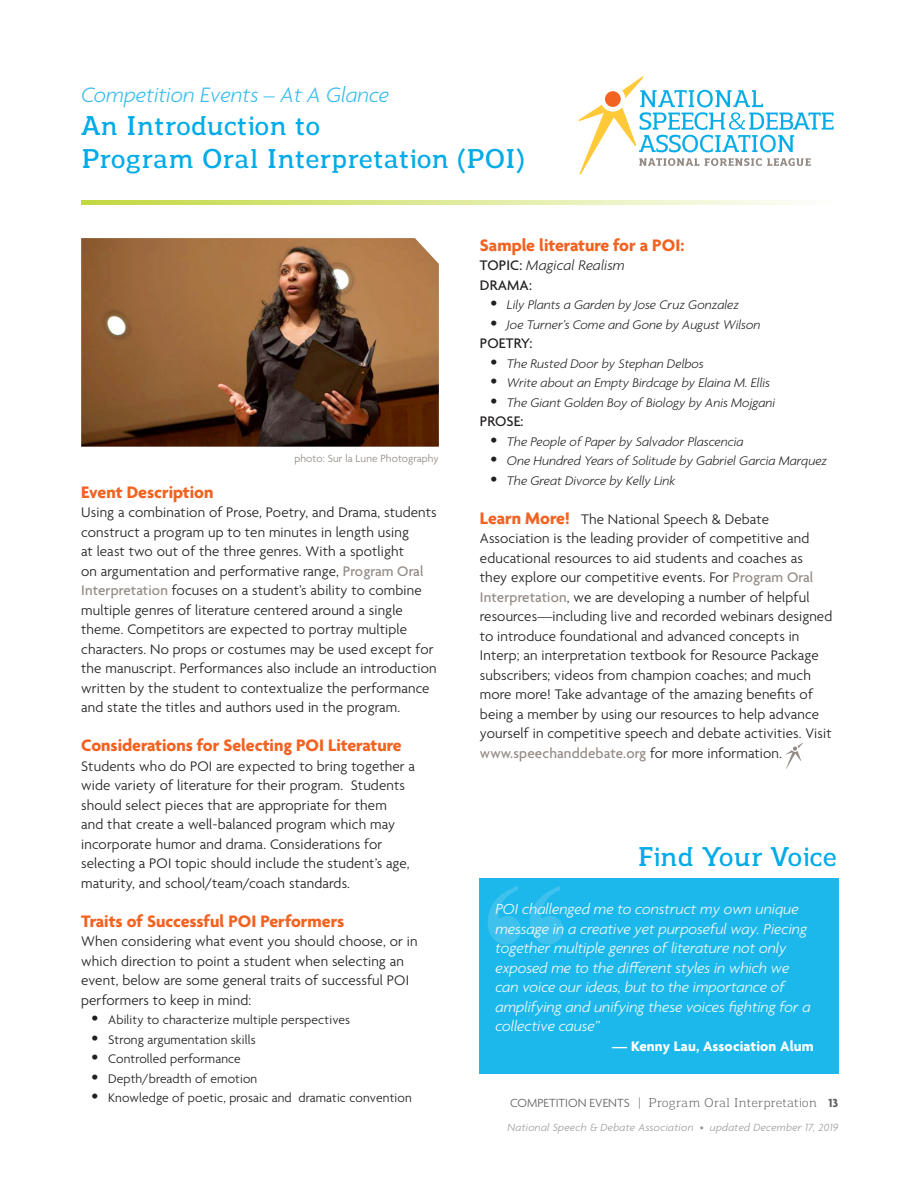
<style>
.page{position:relative;width:918px;height:1188px;background:#fff}
.page>*{position:absolute;margin:0;border:0;box-sizing:border-box;transform-origin:0 0}
.t1{font:700 180px "Times New Roman";color:#fff}
.t2{font:600 27px/33px "Regan Slab";color:#00abe7}
.t3{font:italic 300 22.5px "Agenda";color:#39bbec}
.t4{font:700 18px "Agenda";color:#f26221}
.t5{font:italic 300 15.75px/19.5px "Agenda";color:#fff}
.t6{font:300 15px/19.5px "Agenda";letter-spacing:.01em;color:#231f20}
.t7{font:700 15px "Agenda";letter-spacing:.01em;color:#fff}
.t8{font:italic 300 15px "Agenda";letter-spacing:.01em;color:#231f20}
.t9{font:500 15px "Agenda";letter-spacing:.01em;color:#231f20}
.t10{font:italic 300 13.5px "Agenda";color:#231f20}
.t11{font:300 13.5px "Agenda";letter-spacing:.01em;color:#231f20}
.t12{font:12.75px "Regan Slab";letter-spacing:-.01em;color:#636366}
.t13{font:italic 300 11.25px "Agenda";letter-spacing:.025em;color:#939598}
.t14{font:300 11.25px "Agenda";letter-spacing:.01em;color:#938a84}
.s1{font-weight:500;color:#938a84}
.s2{font-family:"Times";font-weight:400;font-size:18px}
.s3{font-weight:500;font-style:normal}
.s4{font-family:"Times";font-weight:400;font-style:normal;font-size:18px}
.s5{font-weight:700;font-size:18px;color:#f26221}
.s6{font-family:"Agenda";font-weight:300}
.s7{font-family:"Agenda";font-weight:700}
.s8{font-style:normal}
</style>
<div class="page">
<svg style="left:81px;top:200px;width:716px;height:5px;background:#deea99"></svg>
<svg style="left:579px;top:76px;width:255px;height:99px"></svg>
<svg style="left:786px;top:742px;width:17px;height:27px"></svg>
<img style="left:81px;top:238px;width:358px;height:209px">
<div style="left:479px;top:879px;width:359px;height:195px;background:#1db8eb"></div>
<p class="t3" style="left:81px;top:81px;width:310px">Competition Events – At A Glance</p>
<p class="t2" style="left:81px;top:108px;width:445px">An Introduction to<br>Program Oral Interpretation (POI)</p>
<p class="t14" style="left:294px;top:453px;width:146px">photo: Sur la Lune Photography</p>
<p class="t4" style="left:81px;top:482px;width:134px">Event Description</p>
<p class="t6" style="left:81px;top:503px;width:357px">Using a combination of Prose, Poetry, and Drama, students construct a program up to ten minutes in length using<br>at least two out of the three genres. With a spotlight<br>on argumentation and performative range, <span class="s1">Program Oral Interpretation</span> focuses on a student’s ability to combine multiple genres of literature centered around a single theme. Competitors are expected to portray multiple characters. No props or costumes may be used except for the manuscript. Performances also include an introduction written by the student to contextualize the performance and state the titles and authors used in the program.</p>
<p class="t4" style="left:81px;top:736px;width:322px">Considerations for Selecting POI Literature</p>
<p class="t6" style="left:81px;top:757px;width:335px">Students who do POI are expected to bring together a wide variety of literature for their program. Students should select pieces that are appropriate for them<br>and that create a well-balanced program which may incorporate humor and drama. Considerations for selecting a POI topic should include the student’s age, maturity, and school/team/coach standards.</p>
<p class="t4" style="left:81px;top:911px;width:265px">Traits of Successful POI Performers</p>
<p class="t6" style="left:81px;top:932px;width:338px">When considering what event you should choose, or in which direction to point a student when selecting an event, below are some general traits of successful POI performers to keep in mind:</p>
<p class="t11" style="left:92px;top:1012px;width:260px"><span class="s2">•</span> Ability to characterize multiple perspectives</p>
<p class="t11" style="left:92px;top:1032px;width:165px"><span class="s2">•</span> Strong argumentation skills</p>
<p class="t11" style="left:92px;top:1051px;width:150px"><span class="s2">•</span> Controlled performance</p>
<p class="t11" style="left:92px;top:1071px;width:167px"><span class="s2">•</span> Depth/breadth of emotion</p>
<p class="t11" style="left:92px;top:1090px;width:321px"><span class="s2">•</span> Knowledge of poetic, prosaic and dramatic convention</p>
<p class="t4" style="left:480px;top:236px;width:206px">Sample literature for a POI:</p>
<p class="t8" style="left:480px;top:257px;width:146px"><span class="s3">TOPIC:</span> Magical Realism</p>
<p class="t9" style="left:480px;top:277px;width:54px">DRAMA:</p>
<p class="t10" style="left:491px;top:297px;width:250px"><span class="s4">•</span> Lily Plants a Garden by Jose Cruz Gonzalez</p>
<p class="t10" style="left:491px;top:317px;width:271px"><span class="s4">•</span> Joe Turner’s Come and Gone by August Wilson</p>
<p class="t9" style="left:480px;top:336px;width:54px">POETRY:</p>
<p class="t10" style="left:491px;top:356px;width:215px"><span class="s4">•</span> The Rusted Door by Stephan Delbos</p>
<p class="t10" style="left:491px;top:375px;width:281px"><span class="s4">•</span> Write about an Empty Birdcage by Elaina M. Ellis</p>
<p class="t10" style="left:491px;top:395px;width:286px"><span class="s4">•</span> The Giant Golden Boy of Biology by Anis Mojgani</p>
<p class="t9" style="left:480px;top:414px;width:45px">PROSE:</p>
<p class="t10" style="left:491px;top:434px;width:254px"><span class="s4">•</span> The People of Paper by Salvador Plascencia</p>
<p class="t10" style="left:491px;top:453px;width:338px"><span class="s4">•</span> One Hundred Years of Solitude by Gabriel Garcia Marquez</p>
<p class="t10" style="left:491px;top:473px;width:186px"><span class="s4">•</span> The Great Divorce by Kelly Link</p>
<p class="t6" style="left:480px;top:510px;width:354px"><span class="s5">Learn More!</span> The National Speech &amp; Debate Association is the leading provider of competitive and educational resources to aid students and coaches as they explore our competitive events. For <span class="s1">Program Oral Interpretation</span>, we are developing a number of helpful resources—including live and recorded webinars designed to introduce foundational and advanced concepts in Interp; an interpretation textbook for Resource Package subscribers; videos from champion coaches; and much more more! Take advantage of the amazing benefits of being a member by using our resources to help advance yourself in competitive speech and debate activities. Visit <span class="s1">www.speechanddebate.org</span> for more information.</p>
<p class="t2" style="left:637px;top:839px;width:201px">Find Your Voice</p>
<h1 class="t1" style="left:481px;top:823px;width:91px">“</h1>
<p class="t5" style="left:495px;top:899px;width:317px">POI challenged me to construct my own unique message in a creative yet purposeful way. Piecing together multiple genres of literature not only exposed me to the different styles in which we can voice our ideas, but to the importance of amplifying and unifying these voices fighting for a collective cause”</p>
<p class="t7" style="left:612px;top:1038px;width:203px">— Kenny Lau, Association Alum</p>
<p class="t12" style="left:510px;top:1094px;width:330px"><span class="s6">COMPETITION EVENTS</span> | Program Oral Interpretation <span class="s7">13</span></p>
<p class="t13" style="left:508px;top:1121px;width:332px">National Speech &amp; Debate Association <span class="s8">•</span> updated December 17, 2019</p>
</div>
